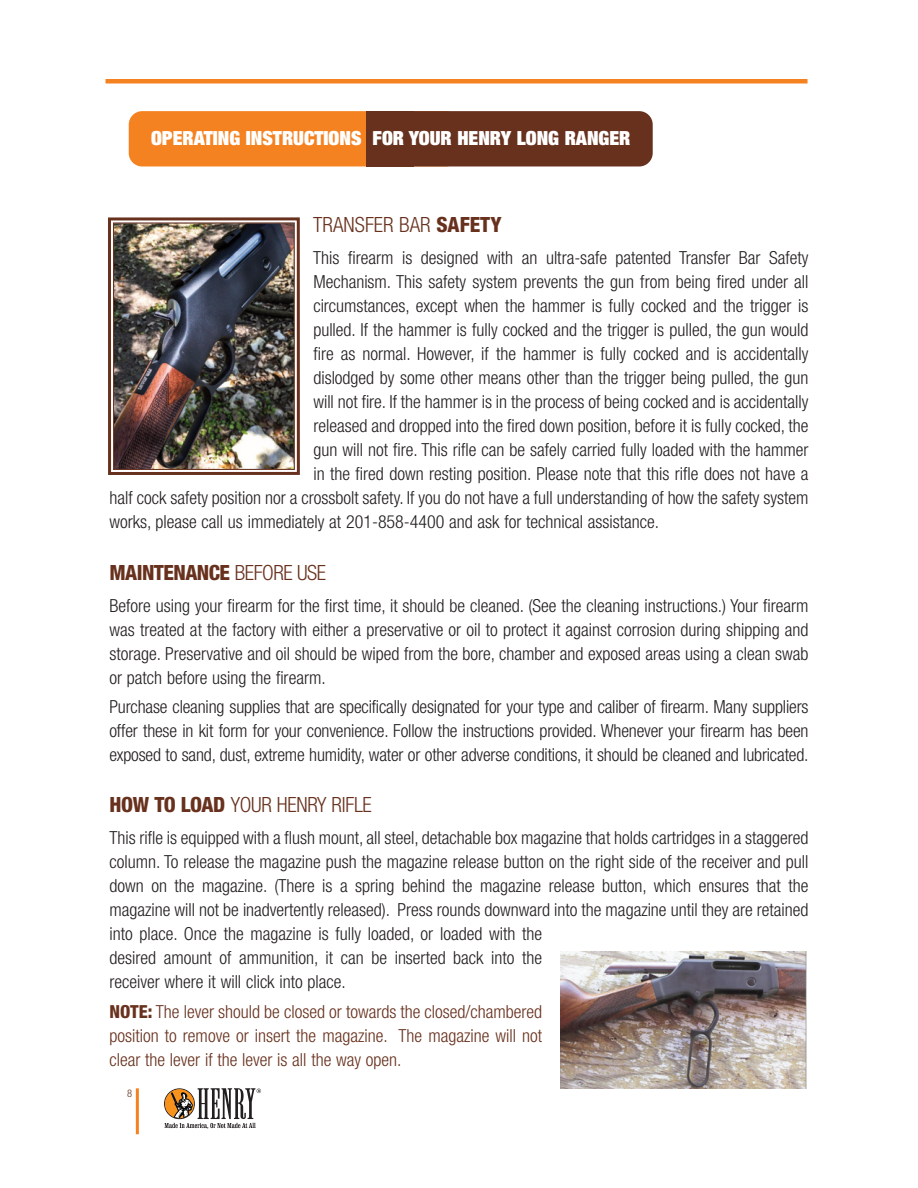
<style>
.page{position:relative;width:918px;height:1188px;background:#fff}
.page>*{position:absolute;margin:0;border:0;box-sizing:border-box;transform-origin:0 0}
.t1{font:300 condensed 21px "Helvetica Neue";letter-spacing:-.015em;color:#68311e}
.t2{font:800 condensed 21px "Helvetica Neue";letter-spacing:-.025em;color:#68311e}
.t3{font:900 expanded 19.5px "Helvetica Neue";color:#fff}
.t4{font:300 condensed 18px/24px "Helvetica Neue";color:#231f20;text-align:justify}
.t5{font:300 condensed 18px/24px "Helvetica Neue";color:#68311e;text-align:justify}
.t6{font:300 condensed 10.5px "Helvetica Neue";color:#68311e}
.s1{font-weight:800}
.s2{font-weight:300}
</style>
<div class="page">
<hr style="left:136px;top:1088px;width:3px;height:46px;background:#f58220">
<svg style="left:165px;top:1088px;width:96px;height:41px"></svg>
<div style="left:106px;top:79px;width:702px;height:5px;background:#f58220"></div>
<div style="left:129px;top:111px;width:330px;height:55px;background:#f58220;border-radius:14px"></div>
<div style="left:384px;top:111px;width:269px;height:55px;background:#68311e;border-radius:14px"></div>
<div style="left:366px;top:111px;width:48px;height:55px;background:#68311e"></div>
<img style="left:115px;top:224px;width:178px;height:244px">
<div style="left:108px;top:217px;width:192px;height:258px;border:3px solid #68311e"></div>
<div style="left:113px;top:222px;width:182px;height:248px;border:1px solid #68311e"></div>
<img style="left:560px;top:952px;width:247px;height:136px">
<p class="t3" style="left:151px;top:132px;width:481px">OPERATING INSTRUCTIONS FOR YOUR HENRY LONG RANGER</p>
<p class="t1" style="left:313px;top:217px;width:190px">TRANSFER BAR <span class="s1">SAFETY</span></p>
<p class="t4" style="left:313px;top:247px;width:497px">This firearm is designed with an ultra-safe patented Transfer Bar Safety</p>
<p class="t4" style="left:313px;top:271px;width:497px">Mechanism. This safety system prevents the gun from being fired under all</p>
<p class="t4" style="left:313px;top:295px;width:497px">circumstances, except when the hammer is fully cocked and the trigger is</p>
<p class="t4" style="left:313px;top:319px;width:497px">pulled. If the hammer is fully cocked and the trigger is pulled, the gun would</p>
<p class="t4" style="left:313px;top:343px;width:497px">fire as normal. However, if the hammer is fully cocked and is accidentally</p>
<p class="t4" style="left:313px;top:367px;width:497px">dislodged by some other means other than the trigger being pulled, the gun</p>
<p class="t4" style="left:313px;top:391px;width:497px">will not fire. If the hammer is in the process of being cocked and is accidentally</p>
<p class="t4" style="left:313px;top:415px;width:497px">released and dropped into the fired down position, before it is fully cocked, the</p>
<p class="t4" style="left:313px;top:439px;width:497px">gun will not fire. This rifle can be safely carried fully loaded with the hammer</p>
<p class="t4" style="left:313px;top:463px;width:497px">in the fired down resting position. Please note that this rifle does not have a</p>
<p class="t4" style="left:109px;top:487px;width:701px">half cock safety position nor a crossbolt safety. If you do not have a full understanding of how the safety system</p>
<p class="t4" style="left:110px;top:511px;width:551px">works, please call us immediately at 201-858-4400 and ask for technical assistance.</p>
<p class="t2" style="left:110px;top:565px;width:218px">MAINTENANCE <span class="s2">BEFORE USE</span></p>
<p class="t4" style="left:109px;top:595px;width:701px">Before using your firearm for the first time, it should be cleaned. (See the cleaning instructions.) Your firearm was treated at the factory with either a preservative or oil to protect it against corrosion during shipping and storage. Preservative and oil should be wiped from the bore, chamber and exposed areas using a clean swab or patch before using the firearm.</p>
<p class="t4" style="left:110px;top:696px;width:701px">Purchase cleaning supplies that are specifically designated for your type and caliber of firearm. Many suppliers offer these in kit form for your convenience. Follow the instructions provided. Whenever your firearm has been exposed to sand, dust, extreme humidity, water or other adverse conditions, it should be cleaned and lubricated.</p>
<p class="t1" style="left:110px;top:797px;width:264px"><span class="s1">HOW TO LOAD</span> YOUR HENRY RIFLE</p>
<p class="t4" style="left:109px;top:827px;width:701px;text-align:left">This rifle is equipped with a flush mount, all steel, detachable box magazine that holds cartridges in a staggered column. To release the magazine push the magazine release button on the right side of the receiver and pull down on the magazine. (There is a spring behind the magazine release button, which ensures that the magazine will not be inadvertently released). Press rounds downward into the magazine until they are retained into place. Once the magazine is fully loaded, or loaded with the<br>desired amount of ammunition, it can be inserted back into the<br>receiver where it will click into place.</p>
<p class="t5" style="left:109px;top:1001px;width:434px"><span class="s1">NOTE:</span> The lever should be closed or towards the closed/chambered position to remove or insert the magazine. The magazine will not clear the lever if the lever is all the way open.</p>
<p class="t6" style="left:127px;top:1090px;width:7px">8</p>
</div>
